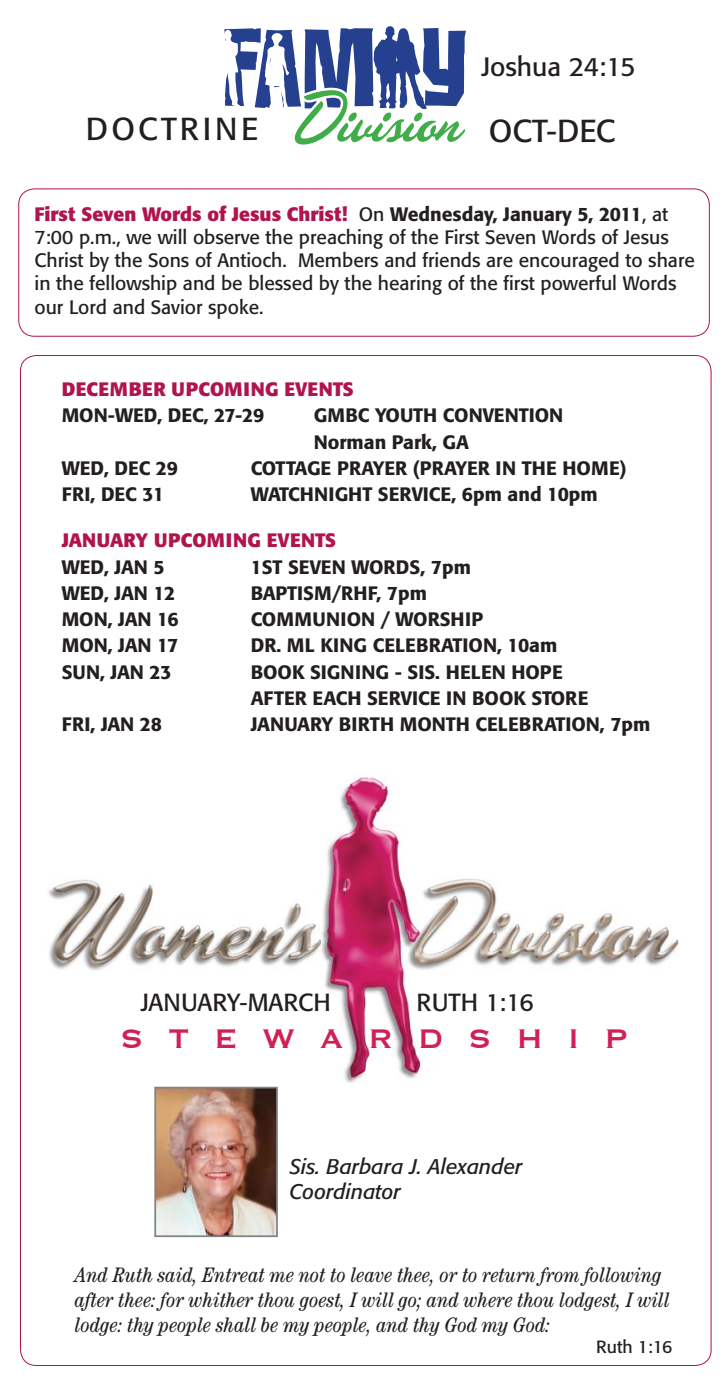
<style>
.page{position:relative;width:726px;height:1386px;background:#fff}
.page>*{position:absolute;margin:0;border:0;box-sizing:border-box;transform-origin:0 0}
.t1{font:35px "Copperplate";color:#d12053}
.t2{font:31.5px "Formata";letter-spacing:.1em;color:#231f20}
.t3{font:26.25px "Formata";color:#231f20}
.t4{font:24.5px "Formata";color:#231f20}
.t5{font:italic condensed 21px/25.2px "Century";color:#231f20}
.t6{font:italic 21px/25.2px "Formata";color:#231f20}
.t7{font:500 19.25px/26.2px "Formata";color:#231f20}
.t8{font:19.25px/23.1px "Formata";color:#231f20}
.t9{font:700 19.25px/26.2px "Formata";letter-spacing:.02em;color:#b0144d}
.t10{font:700 19.25px/26.2px "Formata";color:#b0144d}
.t11{font:17.5px "Formata";color:#231f20}
.s1{font-weight:700;color:#b0144d}
.s2{font-weight:500}
.s3{font-weight:500;color:#231f20}
</style>
<div class="page">
<div style="left:18px;top:188px;width:692px;height:149px;border:1px solid #b0144d;border-radius:16px"></div>
<svg style="left:224px;top:26px;width:242px;height:119px"></svg>
<img style="left:48px;top:777px;width:631px;height:306px">
<img style="left:157px;top:1090px;width:118px;height:144px">
<div style="left:154px;top:1087px;width:124px;height:150px;border:2px solid #808285"></div>
<p class="t3" style="left:481px;top:55px;width:156px">Joshua 24:15</p>
<p class="t2" style="left:86px;top:115px;width:174px">DOCTRINE</p>
<p class="t2" style="left:489px;top:117px;width:128px">OCT-DEC</p>
<p class="t8" style="left:35px;top:204px;width:662px"><span class="s1">First Seven Words of Jesus Christ!</span> On <span class="s2">Wednesday, January 5, 2011</span>, at 7:00 p.m., we will observe the preaching of the First Seven Words of Jesus Christ by the Sons of Antioch. Members and friends are encouraged to share in the fellowship and be blessed by the hearing of the first powerful Words our Lord and Savior spoke.</p>
<p class="t9" style="left:62px;top:378px;width:294px">DECEMBER UPCOMING EVENTS<br><span class="s3">MON-WED, DEC, 27-29</span></p>
<p class="t7" style="left:314px;top:404px;width:251px">GMBC YOUTH CONVENTION<br>Norman Park, GA</p>
<p class="t7" style="left:62px;top:456px;width:118px">WED, DEC 29</p>
<p class="t7" style="left:251px;top:456px;width:377px">COTTAGE PRAYER (PRAYER IN THE HOME)</p>
<p class="t7" style="left:62px;top:483px;width:104px">FRI, DEC 31</p>
<p class="t7" style="left:251px;top:483px;width:348px">WATCHNIGHT SERVICE, 6pm and 10pm</p>
<p class="t10" style="left:62px;top:529px;width:276px">JANUARY UPCOMING EVENTS<br><span class="s3">WED, JAN 5</span></p>
<p class="t7" style="left:251px;top:555px;width:222px">1ST SEVEN WORDS, 7pm</p>
<p class="t7" style="left:62px;top:581px;width:115px">WED, JAN 12</p>
<p class="t7" style="left:251px;top:581px;width:178px">BAPTISM/RHF, 7pm</p>
<p class="t7" style="left:62px;top:608px;width:119px">MON, JAN 16</p>
<p class="t7" style="left:251px;top:608px;width:234px">COMMUNION / WORSHIP</p>
<p class="t7" style="left:62px;top:634px;width:118px">MON, JAN 17</p>
<p class="t7" style="left:251px;top:634px;width:308px">DR. ML KING CELEBRATION, 10am</p>
<p class="t7" style="left:62px;top:660px;width:111px">SUN, JAN 23</p>
<p class="t7" style="left:251px;top:660px;width:339px">BOOK SIGNING - SIS. HELEN HOPE<br>AFTER EACH SERVICE IN BOOK STORE</p>
<p class="t7" style="left:62px;top:713px;width:102px">FRI, JAN 28</p>
<p class="t7" style="left:251px;top:713px;width:401px">JANUARY BIRTH MONTH CELEBRATION, 7pm</p>
<p class="t4" style="left:141px;top:991px;width:191px">JANUARY-MARCH</p>
<p class="t4" style="left:416px;top:991px;width:119px">RUTH 1:16</p>
<p class="t1" style="left:120px;top:1021px;width:509px">S T E W A R D S H I P</p>
<p class="t6" style="left:289px;top:1156px;width:235px">Sis. Barbara J. Alexander<br>Coordinator</p>
<p class="t5" style="left:75px;top:1264px;width:596px">And Ruth said, Entreat me not to leave thee, or to return from following after thee: for whither thou goest, I will go; and where thou lodgest, I will lodge: thy people shall be my people, and thy God my God:</p>
<p class="t11" style="left:596px;top:1339px;width:78px">Ruth 1:16</p>
</div>
